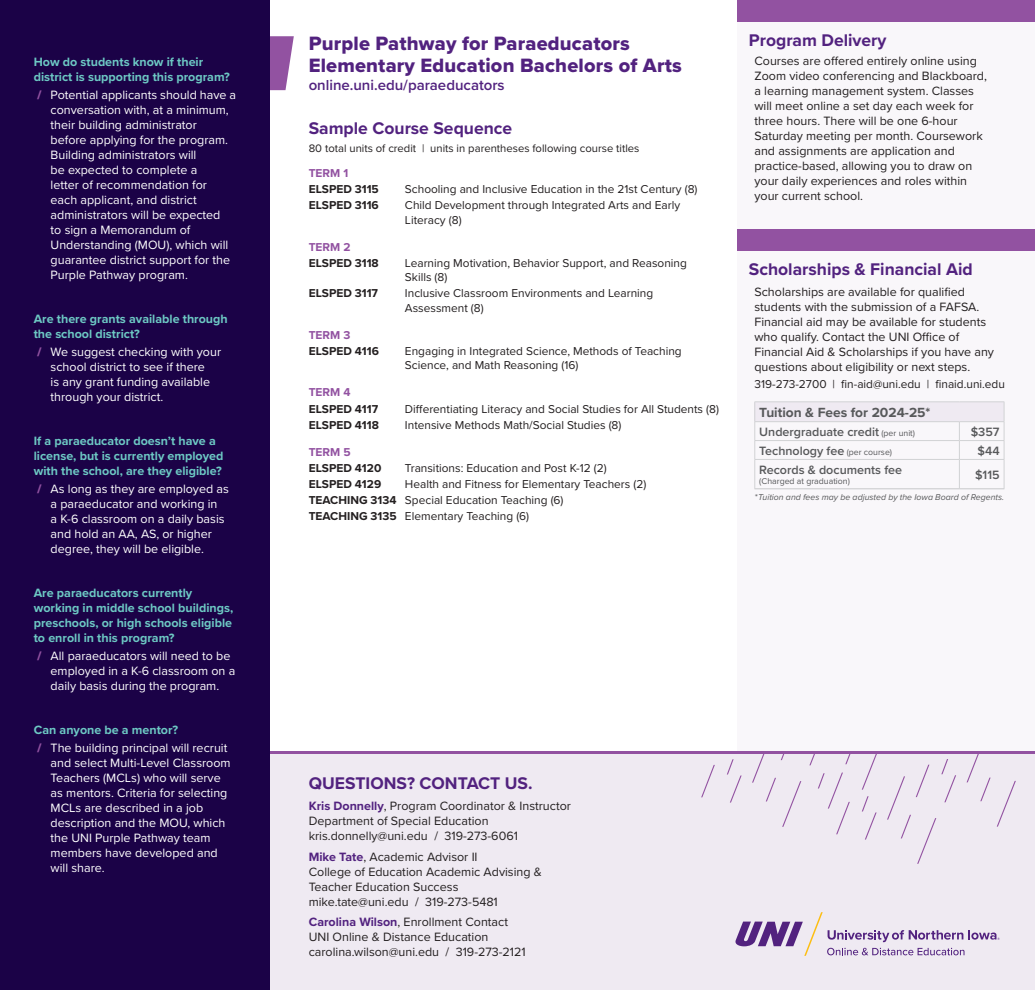
<style>
.page{position:relative;width:1035px;height:990px;background:#fff}
.page>*{position:absolute;margin:0;border:0;box-sizing:border-box;transform-origin:0 0}
.t1{font:20px/22.5px "Proxima Nova Extrabld";letter-spacing:.01em;color:#52227f}
.t2{font:700 17.5px "Proxima Nova";color:#52227f}
.t3{font:600 15px "Proxima Nova";color:#52227f}
.t4{font:700 13.75px "Proxima Nova";color:#57585a}
.t5{font:12.5px/15px "Proxima Nova";color:#fff}
.t6{font:12.5px/15px "Proxima Nova";color:#231f20}
.t7{font:700 12.5px/15px "Proxima Nova";color:#6dc9c4}
.t8{font:600 12.5px "Proxima Nova";color:#57585a}
.t9{font:11.88px/14.2px "Proxima Nova";color:#231f20}
.t10{font:700 11.88px "Proxima Nova";color:#231f20}
.t11{font:700 11.88px "Proxima Nova";color:#9252a1}
.t12{font:11.25px "Proxima Nova";color:#231f20}
.t13{font:italic 8.75px "Proxima Nova";color:#57585a}
.t14{font:8.75px "Proxima Nova";color:#57585a}
.s1{font-weight:900;color:#9252a1}
.s2{font-weight:700}
.s3{font-weight:400;font-size:8.75px}
.s4{font-weight:700;color:#52227f}
</style>
<div class="page">
<div style="left:738px;top:2px;width:297px;height:776px;background:#f9f7fa"></div>
<div style="left:738px;top:229px;width:297px;height:21px;background:#9252a1"></div>
<svg style="left:270px;top:36px;width:24px;height:54px"></svg>
<div style="left:270px;top:754px;width:765px;height:236px;background:#efeaf2"></div>
<hr style="left:270px;top:751px;width:765px;height:3px;background:#9252a1">
<div style="left:738px;top:0;width:297px;height:21px;background:#9252a1"></div>
<div style="left:755px;top:402px;width:249px;height:20px;background:#efeaf2"></div>
<hr style="left:754px;top:402px;width:205px;height:1px;background:#d1d2d4">
<hr style="left:959px;top:402px;width:45px;height:1px;background:#d1d2d4">
<hr style="left:754px;top:421px;width:205px;height:1px;background:#d1d2d4">
<hr style="left:959px;top:421px;width:45px;height:1px;background:#d1d2d4">
<hr style="left:754px;top:440px;width:205px;height:1px;background:#d1d2d4">
<hr style="left:959px;top:440px;width:45px;height:1px;background:#d1d2d4">
<hr style="left:754px;top:459px;width:205px;height:1px;background:#d1d2d4">
<svg style="left:754px;top:403px;width:1px;height:85px"></svg>
<hr style="left:959px;top:459px;width:45px;height:1px;background:#d1d2d4">
<svg style="left:959px;top:422px;width:1px;height:66px"></svg>
<svg style="left:1004px;top:402px;width:1px;height:86px"></svg>
<hr style="left:754px;top:488px;width:205px;height:1px;background:#c7c8ca">
<hr style="left:959px;top:488px;width:45px;height:1px;background:#c7c8ca">
<svg style="left:701px;top:765px;width:14px;height:32px"></svg>
<svg style="left:727px;top:759px;width:15px;height:44px"></svg>
<svg style="left:752px;top:754px;width:49px;height:73px"></svg>
<svg style="left:809px;top:754px;width:6px;height:11px"></svg>
<svg style="left:862px;top:754px;width:15px;height:36px"></svg>
<svg style="left:845px;top:754px;width:6px;height:10px"></svg>
<svg style="left:862px;top:796px;width:15px;height:44px"></svg>
<svg style="left:818px;top:773px;width:32px;height:61px"></svg>
<svg style="left:887px;top:759px;width:69px;height:105px"></svg>
<svg style="left:997px;top:781px;width:19px;height:46px"></svg>
<svg style="left:967px;top:754px;width:24px;height:47px"></svg>
<svg style="left:735px;top:912px;width:265px;height:44px"></svg>
<div style="left:0;top:0;width:270px;height:990px;background:#1b0247"></div>
<p class="t7" style="left:34px;top:54px;width:198px">How do students know if their district is supporting this program?</p>
<p class="t5" style="left:51px;top:87px;width:187px;text-indent:-13px"><span class="s1">/</span> Potential applicants should have a conversation with, at a minimum, their building administrator<br>before applying for the program.<br>Building administrators will<br>be expected to complete a<br>letter of recommendation for each applicant, and district administrators will be expected<br>to sign a Memorandum of<br>Understanding (MOU), which will guarantee district support for the<br>Purple Pathway program.</p>
<p class="t7" style="left:34px;top:311px;width:196px">Are there grants available through the school district?</p>
<p class="t5" style="left:51px;top:344px;width:172px;text-indent:-13px"><span class="s1">/</span> We suggest checking with your school district to see if there<br>is any grant funding available through your district.</p>
<p class="t7" style="left:34px;top:433px;width:191px">If a paraeducator doesn’t have a license, but is currently employed with the school, are they eligible?</p>
<p class="t5" style="left:51px;top:481px;width:180px;text-indent:-13px"><span class="s1">/</span> As long as they are employed as a paraeducator and working in<br>a K-6 classroom on a daily basis and hold an AA, AS, or higher degree, they will be eligible.</p>
<p class="t7" style="left:34px;top:585px;width:201px">Are paraeducators currently working in middle school buildings, preschools, or high schools eligible to enroll in this program?</p>
<p class="t5" style="left:51px;top:648px;width:186px;text-indent:-13px"><span class="s1">/</span> All paraeducators will need to be employed in a K-6 classroom on a daily basis during the program.</p>
<p class="t7" style="left:34px;top:722px;width:146px">Can anyone be a mentor?</p>
<p class="t5" style="left:51px;top:740px;width:182px;text-indent:-13px"><span class="s1">/</span> The building principal will recruit and select Multi-Level Classroom<br>Teachers (MCLs) who will serve as mentors. Criteria for selecting<br>MCLs are described in a job description and the MOU, which the UNI Purple Pathway team members have developed and will share.</p>
<p class="t1" style="left:309px;top:31px;width:375px">Purple Pathway for Paraeducators<br>Elementary Education Bachelors of Arts</p>
<p class="t3" style="left:309px;top:74px;width:198px">online.uni.edu/paraeducators</p>
<p class="t2" style="left:309px;top:115px;width:205px">Sample Course Sequence</p>
<p class="t12" style="left:309px;top:140px;width:332px">80 total units of credit | units in parentheses following course titles</p>
<p class="t11" style="left:309px;top:165px;width:41px">TERM 1</p>
<p class="t10" style="left:309px;top:181px;width:72px">ELSPED 3115</p>
<p class="t9" style="left:405px;top:182px;width:294px">Schooling and Inclusive Education in the 21st Century (8)</p>
<p class="t10" style="left:309px;top:197px;width:72px">ELSPED 3116</p>
<p class="t9" style="left:405px;top:198px;width:277px">Child Development through Integrated Arts and Early<br>Literacy (8)</p>
<p class="t11" style="left:309px;top:238px;width:43px">TERM 2</p>
<p class="t10" style="left:309px;top:254px;width:72px">ELSPED 3118</p>
<p class="t9" style="left:405px;top:255px;width:283px">Learning Motivation, Behavior Support, and Reasoning<br>Skills (8)</p>
<p class="t10" style="left:309px;top:285px;width:71px">ELSPED 3117</p>
<p class="t9" style="left:405px;top:286px;width:250px">Inclusive Classroom Environments and Learning<br>Assessment (8)</p>
<p class="t11" style="left:309px;top:326px;width:43px">TERM 3</p>
<p class="t10" style="left:309px;top:342px;width:72px">ELSPED 4116</p>
<p class="t9" style="left:405px;top:343px;width:278px">Engaging in Integrated Science, Methods of Teaching<br>Science, and Math Reasoning (16)</p>
<p class="t11" style="left:309px;top:384px;width:43px">TERM 4</p>
<p class="t10" style="left:309px;top:400px;width:71px">ELSPED 4117</p>
<p class="t9" style="left:405px;top:401px;width:316px">Differentiating Literacy and Social Studies for All Students (8)</p>
<p class="t10" style="left:309px;top:416px;width:72px">ELSPED 4118</p>
<p class="t9" style="left:405px;top:417px;width:218px">Intensive Methods Math/Social Studies (8)</p>
<p class="t11" style="left:309px;top:443px;width:43px">TERM 5</p>
<p class="t10" style="left:309px;top:459px;width:74px">ELSPED 4120</p>
<p class="t9" style="left:405px;top:460px;width:203px">Transitions: Education and Post K-12 (2)</p>
<p class="t10" style="left:309px;top:475px;width:74px">ELSPED 4129</p>
<p class="t9" style="left:405px;top:476px;width:243px">Health and Fitness for Elementary Teachers (2)</p>
<p class="t9" style="left:309px;top:492px;width:256px"><span class="s2">TEACHING 3134</span> Special Education Teaching (6)</p>
<p class="t9" style="left:309px;top:508px;width:222px"><span class="s2">TEACHING 3135</span> Elementary Teaching (6)</p>
<p class="t2" style="left:749px;top:27px;width:139px">Program Delivery</p>
<p class="t6" style="left:754px;top:52px;width:234px">Courses are offered entirely online using Zoom video conferencing and Blackboard, a learning management system. Classes will meet online a set day each week for three hours. There will be one 6-hour Saturday meeting per month. Coursework and assignments are application and practice-based, allowing you to draw on your daily experiences and roles within your current school.</p>
<p class="t2" style="left:749px;top:257px;width:225px">Scholarships &amp; Financial Aid</p>
<p class="t6" style="left:754px;top:284px;width:241px">Scholarships are available for qualified students with the submission of a FAFSA.<br>Financial aid may be available for students who qualify. Contact the UNI Office of Financial Aid &amp; Scholarships if you have any questions about eligibility or next steps.</p>
<p class="t9" style="left:754px;top:376px;width:252px">319-273-2700 | fin-aid@uni.edu | finaid.uni.edu</p>
<p class="t4" style="left:759px;top:402px;width:173px">Tuition &amp; Fees for 2024-25*</p>
<p class="t8" style="left:759px;top:423px;width:157px">Undergraduate credit <span class="s3">(per unit)</span></p>
<p class="t8" style="left:971px;top:423px;width:30px">$357</p>
<p class="t8" style="left:759px;top:441px;width:134px">Technology fee <span class="s3">(per course)</span></p>
<p class="t8" style="left:978px;top:441px;width:24px">$44</p>
<p class="t8" style="left:759px;top:460px;width:144px">Records &amp; documents fee</p>
<p class="t14" style="left:759px;top:475px;width:92px">(Charged at graduation)</p>
<p class="t8" style="left:975px;top:466px;width:26px">$115</p>
<p class="t13" style="left:754px;top:490px;width:251px">*Tuition and fees may be adjusted by the Iowa Board of Regents.</p>
<p class="t2" style="left:309px;top:770px;width:225px">QUESTIONS? CONTACT US.</p>
<p class="t6" style="left:309px;top:798px;width:264px"><span class="s4">Kris Donnelly</span>, Program Coordinator &amp; Instructor<br>Department of Special Education</p>
<p class="t6" style="left:309px;top:828px;width:211px">kris.donnelly@uni.edu / 319-273-6061</p>
<p class="t6" style="left:309px;top:848px;width:235px"><span class="s4">Mike Tate</span>, Academic Advisor II<br>College of Education Academic Advising &amp;<br>Teacher Education Success</p>
<p class="t6" style="left:309px;top:893px;width:191px">mike.tate@uni.edu / 319-273-5481</p>
<p class="t6" style="left:309px;top:914px;width:201px"><span class="s4">Carolina Wilson</span>, Enrollment Contact</p>
<p class="t6" style="left:309px;top:929px;width:181px">UNI Online &amp; Distance Education</p>
<p class="t6" style="left:309px;top:944px;width:219px">carolina.wilson@uni.edu / 319-273-2121</p>
</div>
